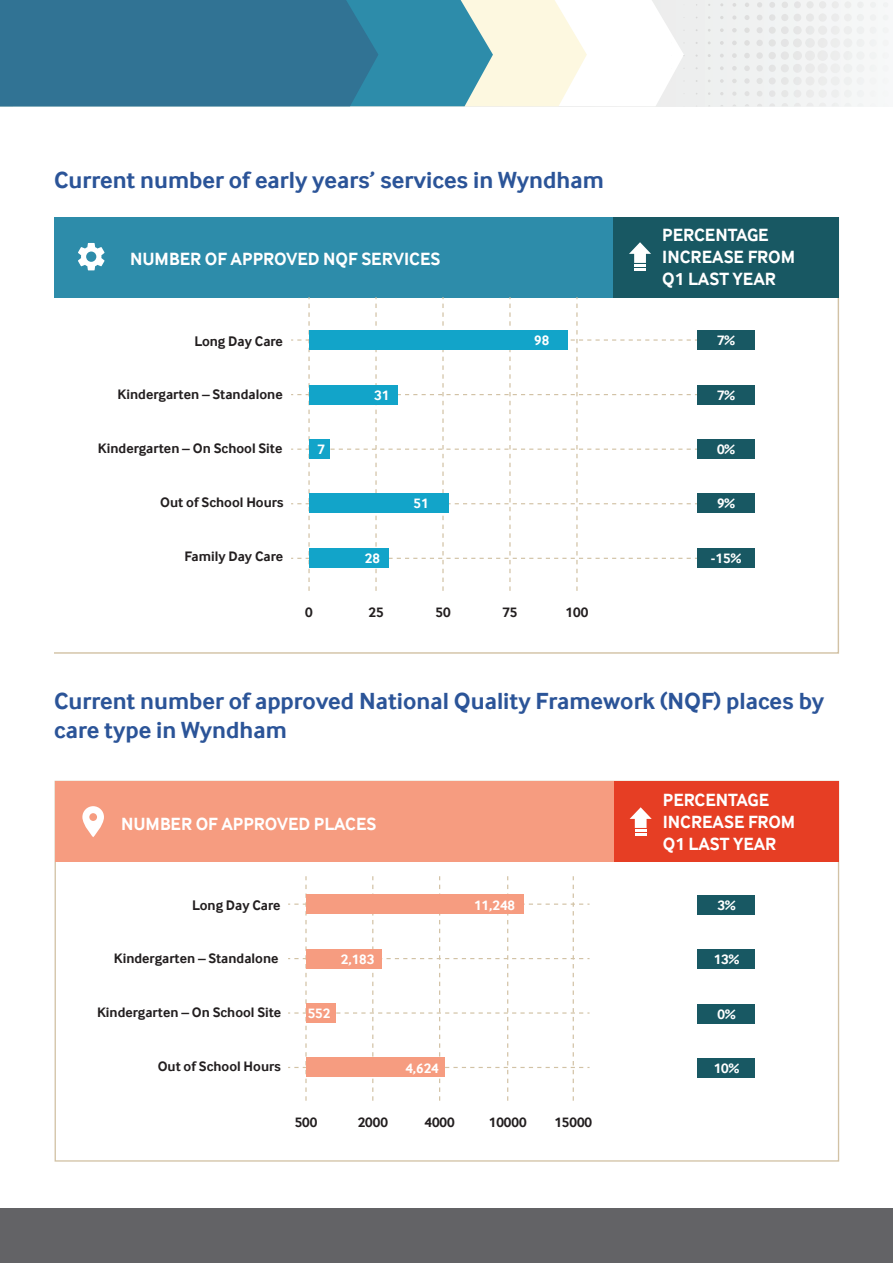
<style>
.page{position:relative;width:893px;height:1263px;background:#fff}
.page>*{position:absolute;margin:0;border:0;box-sizing:border-box;transform-origin:0 0}
.t1{font:700 24px/28.8px "Inter Face";color:#2b5498}
.t2{font:700 18.3px/21.9px "Inter Face";color:#fff}
.t3{font:700 18.15px/21.9px "Inter Face";color:#fff}
.t4{font:700 14.4px "Inter Face";color:#231f20}
.t5{font:700 14.4px "Inter Face";color:#fff}
.t6{font:700 14.25px "Inter Face";color:#231f20}
.t7{font:700 14.25px "Inter Face";color:#fff}
.t8{font:700 14.1px "Inter Face";color:#231f20}
</style>
<div class="page">
<div style="left:0;top:0;width:893px;height:106px;background:#f0f1f1"></div>
<svg style="left:587px;top:0;width:97px;height:106px;fill:#fff"></svg>
<svg style="left:745px;top:3px;width:4px;height:4px"></svg>
<svg style="left:757px;top:2px;width:5px;height:5px"></svg>
<svg style="left:745px;top:15px;width:4px;height:5px"></svg>
<svg style="left:757px;top:15px;width:5px;height:5px"></svg>
<svg style="left:732px;top:28px;width:5px;height:4px"></svg>
<svg style="left:744px;top:28px;width:6px;height:5px"></svg>
<svg style="left:757px;top:27px;width:5px;height:6px"></svg>
<svg style="left:720px;top:41px;width:4px;height:4px"></svg>
<svg style="left:732px;top:41px;width:5px;height:4px"></svg>
<svg style="left:744px;top:40px;width:6px;height:6px"></svg>
<svg style="left:757px;top:40px;width:6px;height:6px"></svg>
<svg style="left:732px;top:53px;width:5px;height:5px"></svg>
<svg style="left:744px;top:53px;width:6px;height:5px"></svg>
<svg style="left:757px;top:53px;width:6px;height:6px"></svg>
<svg style="left:732px;top:66px;width:5px;height:5px"></svg>
<svg style="left:744px;top:66px;width:6px;height:5px"></svg>
<svg style="left:757px;top:65px;width:6px;height:6px"></svg>
<svg style="left:720px;top:79px;width:4px;height:4px"></svg>
<svg style="left:732px;top:79px;width:5px;height:4px"></svg>
<svg style="left:745px;top:79px;width:4px;height:4px"></svg>
<svg style="left:757px;top:78px;width:5px;height:6px"></svg>
<svg style="left:745px;top:91px;width:4px;height:5px"></svg>
<svg style="left:757px;top:91px;width:5px;height:5px"></svg>
<svg style="left:769px;top:2px;width:31px;height:104px"></svg>
<svg style="left:493px;top:0;width:94px;height:106px;fill:#fdf8e0"></svg>
<svg style="left:378px;top:0;width:115px;height:106px;fill:#2d8caa"></svg>
<div style="left:0;top:0;width:378px;height:106px;background:#317394"></div>
<svg style="left:55px;top:217px;width:784px;height:437px"></svg>
<div style="left:55px;top:217px;width:559px;height:80px;background:#2d8caa"></div>
<div style="left:613px;top:217px;width:225px;height:80px;background:#185863"></div>
<svg style="left:291px;top:297px;width:406px;height:294px"></svg>
<div style="left:309px;top:548px;width:80px;height:20px;background:#12a4c9"></div>
<div style="left:309px;top:493px;width:140px;height:20px;background:#12a4c9"></div>
<div style="left:309px;top:439px;width:20px;height:20px;background:#12a4c9"></div>
<div style="left:309px;top:385px;width:88px;height:19px;background:#12a4c9"></div>
<div style="left:309px;top:330px;width:259px;height:20px;background:#12a4c9"></div>
<svg style="left:78px;top:243px;width:27px;height:27px"></svg>
<svg style="left:629px;top:242px;width:22px;height:29px"></svg>
<div style="left:697px;top:330px;width:58px;height:20px;background:#185863"></div>
<div style="left:697px;top:385px;width:58px;height:19px;background:#185863"></div>
<div style="left:697px;top:439px;width:58px;height:20px;background:#185863"></div>
<div style="left:697px;top:493px;width:58px;height:20px;background:#185863"></div>
<div style="left:697px;top:548px;width:58px;height:20px;background:#185863"></div>
<svg style="left:288px;top:876px;width:301px;height:225px"></svg>
<div style="left:306px;top:1057px;width:138px;height:20px;background:#f69c80"></div>
<div style="left:306px;top:1003px;width:29px;height:20px;background:#f69c80"></div>
<div style="left:306px;top:949px;width:75px;height:19px;background:#f69c80"></div>
<div style="left:306px;top:894px;width:218px;height:20px;background:#f69c80"></div>
<div style="left:55px;top:781px;width:560px;height:81px;background:#f69c80"></div>
<div style="left:614px;top:781px;width:225px;height:81px;background:#e63e24"></div>
<svg style="left:630px;top:807px;width:22px;height:29px"></svg>
<div style="left:697px;top:895px;width:58px;height:20px;background:#185863"></div>
<div style="left:697px;top:949px;width:58px;height:20px;background:#185863"></div>
<div style="left:697px;top:1004px;width:58px;height:20px;background:#185863"></div>
<div style="left:697px;top:1058px;width:58px;height:19px;background:#185863"></div>
<svg style="left:82px;top:806px;width:22px;height:31px"></svg>
<div style="left:0;top:1209px;width:893px;height:54px;background:#636366"></div>
<p class="t1" style="left:54px;top:166px;width:551px">Current number of early years’ services in Wyndham</p>
<p class="t2" style="left:130px;top:248px;width:312px">NUMBER OF APPROVED NQF SERVICES</p>
<p class="t2" style="left:662px;top:224px;width:134px">PERCENTAGE<br>INCREASE FROM<br>Q1 LAST YEAR</p>
<p class="t4" style="left:195px;top:332px;width:90px">Long Day Care</p>
<p class="t5" style="left:534px;top:332px;width:17px">98</p>
<p class="t5" style="left:717px;top:332px;width:19px">7%</p>
<p class="t8" style="left:118px;top:386px;width:167px">Kindergarten – Standalone</p>
<p class="t5" style="left:374px;top:387px;width:17px">31</p>
<p class="t5" style="left:717px;top:387px;width:19px">7%</p>
<p class="t8" style="left:98px;top:440px;width:186px">Kindergarten – On School Site</p>
<p class="t5" style="left:317px;top:440px;width:9px">7</p>
<p class="t5" style="left:717px;top:441px;width:19px">0%</p>
<p class="t8" style="left:160px;top:494px;width:125px">Out of School Hours</p>
<p class="t5" style="left:414px;top:495px;width:17px">51</p>
<p class="t5" style="left:717px;top:495px;width:19px">9%</p>
<p class="t8" style="left:185px;top:548px;width:100px">Family Day Care</p>
<p class="t5" style="left:365px;top:550px;width:17px">28</p>
<p class="t5" style="left:711px;top:550px;width:32px">-15%</p>
<p class="t4" style="left:305px;top:604px;width:9px">0</p>
<p class="t4" style="left:368px;top:604px;width:17px">25</p>
<p class="t4" style="left:435px;top:604px;width:17px">50</p>
<p class="t4" style="left:502px;top:604px;width:17px">75</p>
<p class="t4" style="left:566px;top:604px;width:24px">100</p>
<p class="t1" style="left:54px;top:687px;width:772px">Current number of approved National Quality Framework (NQF) places by care type in Wyndham</p>
<p class="t3" style="left:121px;top:813px;width:257px">NUMBER OF APPROVED PLACES</p>
<p class="t3" style="left:663px;top:789px;width:134px">PERCENTAGE<br>INCREASE FROM<br>Q1 LAST YEAR</p>
<p class="t6" style="left:192px;top:897px;width:90px">Long Day Care</p>
<p class="t7" style="left:474px;top:897px;width:43px">11,248</p>
<p class="t7" style="left:717px;top:897px;width:19px">3%</p>
<p class="t8" style="left:114px;top:950px;width:166px">Kindergarten – Standalone</p>
<p class="t7" style="left:341px;top:951px;width:35px">2,183</p>
<p class="t7" style="left:714px;top:951px;width:27px">13%</p>
<p class="t8" style="left:97px;top:1004px;width:186px">Kindergarten – On School Site</p>
<p class="t7" style="left:308px;top:1005px;width:24px">552</p>
<p class="t7" style="left:717px;top:1006px;width:19px">0%</p>
<p class="t8" style="left:158px;top:1058px;width:125px">Out of School Hours</p>
<p class="t7" style="left:405px;top:1059px;width:35px">4,624</p>
<p class="t7" style="left:714px;top:1060px;width:27px">10%</p>
<p class="t6" style="left:295px;top:1113px;width:24px">500</p>
<p class="t6" style="left:358px;top:1113px;width:32px">2000</p>
<p class="t6" style="left:424px;top:1113px;width:32px">4000</p>
<p class="t6" style="left:489px;top:1113px;width:39px">10000</p>
<p class="t6" style="left:554px;top:1113px;width:39px">15000</p>
</div>
